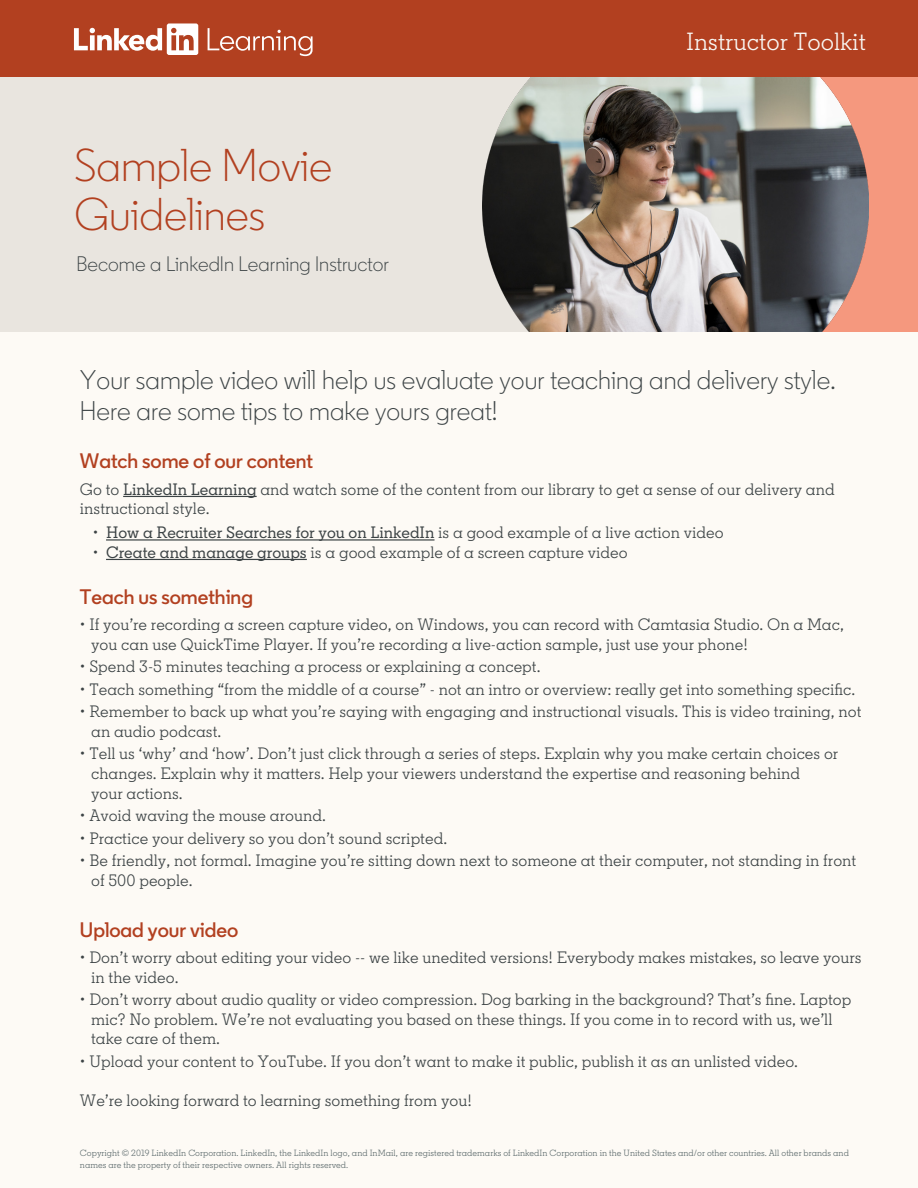
<style>
.page{position:relative;width:918px;height:1188px;background:#fff}
.page>*{position:absolute;margin:0;border:0;box-sizing:border-box;transform-origin:0 0}
.t1{font:300 45.9px/49.2px "Community";color:#b24020}
.t2{font:300 27px/31.5px "Community";color:#3c4345}
.t3{font:24.75px "Community Slab";color:#f9f7f3}
.t4{font:600 21px "Community";color:#b24020}
.t5{font:300 21px "Community";color:#3c4345}
.t6{font:16.5px/19.5px "Community Slab";color:#3c4345}
.t7{font:500 16.5px "Community Slab";color:#3c4345}
.t8{font:9px/12px "Community Slab";color:#5b696b}
.s1{font-weight:500}
.s2{font-weight:400}
</style>
<div class="page">
<div style="left:314px;top:51px;width:604px;height:356px;background:#f5987e"></div>
<div style="left:0;top:51px;width:743px;height:361px;background:#e9e5df"></div>
<img style="left:483px;top:77px;width:386px;height:256px">
<div style="left:0;top:333px;width:918px;height:855px;background:#fdfaf5"></div>
<div style="left:0;top:0;width:918px;height:77px;background:#b24020"></div>
<hr style="left:123px;top:496px;width:134px;height:1px;background:#3c4345">
<hr style="left:106px;top:539px;width:329px;height:2px;background:#3c4345">
<hr style="left:106px;top:559px;width:201px;height:1px;background:#3c4345">
<svg style="left:74px;top:23px;width:124px;height:32px"></svg>
<svg style="left:208px;top:28px;width:105px;height:28px"></svg>
<h1 class="t1" style="left:75px;top:141px;width:259px">Sample Movie<br>Guidelines</h1>
<p class="t5" style="left:77px;top:251px;width:314px">Become a LinkedIn Learning Instructor</p>
<h3 class="t3" style="left:686px;top:26px;width:181px">Instructor Toolkit</h3>
<h2 class="t2" style="left:80px;top:364px;width:757px">Your sample video will help us evaluate your teaching and delivery style.<br>Here are some tips to make yours great!</h2>
<p class="t4" style="left:80px;top:448px;width:235px">Watch some of our content</p>
<p class="t6" style="left:80px;top:479px;width:756px">Go to <span class="s1">LinkedIn Learning</span> and watch some of the content from our library to get a sense of our delivery and instructional style.</p>
<p class="t7" style="left:93px;top:522px;width:632px"><span class="s2">•</span> How a Recruiter Searches for you on LinkedIn <span class="s2">is a good example of a live action video</span></p>
<p class="t6" style="left:93px;top:542px;width:536px">• <span class="s1">Create and manage groups</span> is a good example of a screen capture video</p>
<p class="t4" style="left:80px;top:583px;width:175px">Teach us something</p>
<p class="t6" style="left:91px;top:615px;width:754px;text-indent:-11px">• If you’re recording a screen capture video, on Windows, you can record with Camtasia Studio. On a Mac, you can use QuickTime Player. If you’re recording a live-action sample, just use your phone!</p>
<p class="t6" style="left:80px;top:657px;width:462px">• Spend 3-5 minutes teaching a process or explaining a concept.</p>
<p class="t6" style="left:80px;top:680px;width:777px">• Teach something “from the middle of a course” - not an intro or overview: really get into something specific.</p>
<p class="t6" style="left:91px;top:702px;width:772px;text-indent:-11px">• Remember to back up what you’re saying with engaging and instructional visuals. This is video training, not an audio podcast.</p>
<p class="t6" style="left:91px;top:744px;width:749px;text-indent:-11px">• Tell us ‘why’ and ‘how’. Don’t just click through a series of steps. Explain why you make certain choices or changes. Explain why it matters. Help your viewers understand the expertise and reasoning behind<br>your actions.</p>
<p class="t6" style="left:80px;top:806px;width:247px">• Avoid waving the mouse around.</p>
<p class="t6" style="left:80px;top:828px;width:369px">• Practice your delivery so you don’t sound scripted.</p>
<p class="t6" style="left:91px;top:851px;width:767px;text-indent:-11px">• Be friendly, not formal. Imagine you’re sitting down next to someone at their computer, not standing in front of 500 people.</p>
<p class="t4" style="left:80px;top:916px;width:160px">Upload your video</p>
<p class="t6" style="left:91px;top:948px;width:772px;text-indent:-11px">• Don’t worry about editing your video -- we like unedited versions! Everybody makes mistakes, so leave yours in the video.</p>
<p class="t6" style="left:91px;top:990px;width:762px;text-indent:-11px">• Don’t worry about audio quality or video compression. Dog barking in the background? That’s fine. Laptop mic? No problem. We’re not evaluating you based on these things. If you come in to record with us, we’ll take care of them.</p>
<p class="t6" style="left:80px;top:1051px;width:720px">• Upload your content to YouTube. If you don’t want to make it public, publish it as an unlisted video.</p>
<p class="t6" style="left:80px;top:1090px;width:393px">We’re looking forward to learning something from you!</p>
<p class="t8" style="left:80px;top:1147px;width:770px">Copyright © 2019 LinkedIn Corporation. LinkedIn, the LinkedIn logo, and InMail, are registered trademarks of LinkedIn Corporation in the United States and/or other countries. All other brands and names are the property of their respective owners. All rights reserved.</p>
</div>
